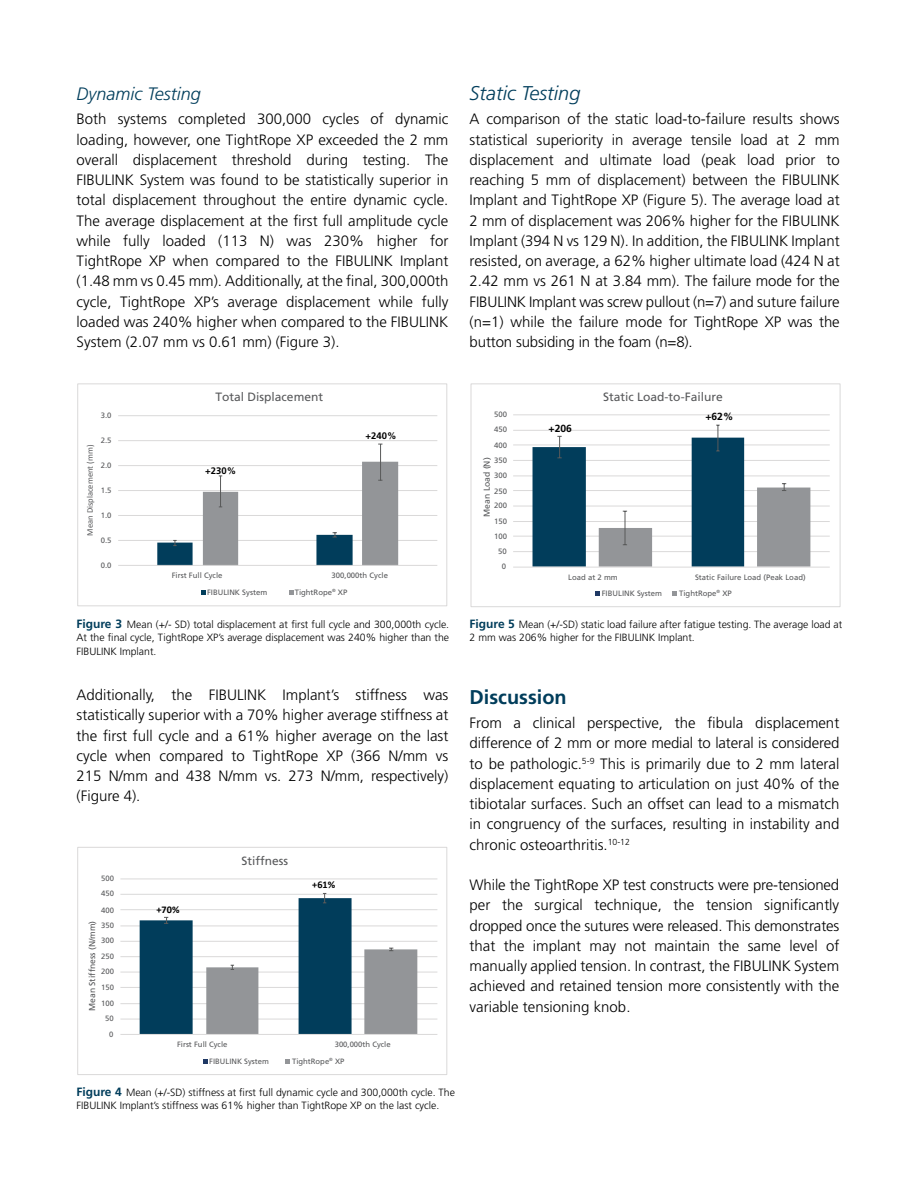
<style>
.page{position:relative;width:918px;height:1188px;background:#fff}
.page>*{position:absolute;margin:0;border:0;box-sizing:border-box;transform-origin:0 0}
.t1{font:italic 300 19.8px "Frutiger LT Std";color:#013d5b}
.t2{font:700 19.8px "Frutiger LT Std";color:#013d5b}
.t3{font:italic 300 18px "Frutiger LT Std";color:#013d5b}
.t4{font:300 15px/20.2px "Frutiger LT Std";color:#000;text-align:justify}
.t5{font:12px "Frutiger LT Std";color:#58595b}
.t6{font:300 10.5px/13.5px "Frutiger LT Std";color:#000}
.t7{font:700 10.35px "Frutiger LT Std";color:#000}
.t8{font:700 10.2px "Calibri";color:#000}
.t9{font:700 9.45px "Frutiger LT Std";color:#000}
.t10{font:8.55px "Frutiger LT Std";color:#58595b}
.t11{font:8.55px "Calibri";color:#58595b}
.t12{font:7.8px "Frutiger LT Std";color:#58595b}
.t13{font:7.65px "Frutiger LT Std";color:#58595b}
.s1{font-weight:700;font-size:12px;color:#013d5b}
</style>
<div class="page">
<hr style="left:120px;top:1019px;width:317px;height:1px;background:#dad9d9">
<hr style="left:120px;top:1003px;width:317px;height:1px;background:#dad9d9">
<hr style="left:120px;top:987px;width:317px;height:1px;background:#dad9d9">
<hr style="left:120px;top:972px;width:317px;height:1px;background:#dad9d9">
<hr style="left:120px;top:956px;width:317px;height:1px;background:#dad9d9">
<hr style="left:120px;top:941px;width:317px;height:1px;background:#dad9d9">
<hr style="left:120px;top:926px;width:317px;height:1px;background:#dad9d9">
<hr style="left:120px;top:909px;width:317px;height:1px;background:#dad9d9">
<hr style="left:120px;top:894px;width:317px;height:1px;background:#dad9d9">
<hr style="left:120px;top:879px;width:317px;height:1px;background:#dad9d9">
<svg style="left:140px;top:893px;width:277px;height:141px"></svg>
<hr style="left:120px;top:1034px;width:317px;height:1px;background:#dad9d9">
<svg style="left:203px;top:1060px;width:4px;height:4px"></svg>
<svg style="left:286px;top:1060px;width:4px;height:4px"></svg>
<div style="left:77px;top:847px;width:370px;height:228px;border:1px solid #dad9d9"></div>
<hr style="left:118px;top:540px;width:319px;height:1px;background:#dad9d9">
<hr style="left:118px;top:515px;width:319px;height:1px;background:#dad9d9">
<hr style="left:118px;top:490px;width:319px;height:1px;background:#dad9d9">
<hr style="left:118px;top:465px;width:319px;height:1px;background:#dad9d9">
<hr style="left:118px;top:440px;width:319px;height:1px;background:#dad9d9">
<hr style="left:118px;top:415px;width:319px;height:1px;background:#dad9d9">
<svg style="left:157px;top:444px;width:241px;height:121px"></svg>
<hr style="left:118px;top:565px;width:319px;height:1px;background:#dad9d9">
<svg style="left:201px;top:591px;width:4px;height:4px"></svg>
<svg style="left:289px;top:591px;width:4px;height:4px"></svg>
<div style="left:77px;top:384px;width:370px;height:222px;border:1px solid #dad9d9"></div>
<hr style="left:513px;top:551px;width:317px;height:1px;background:#dad9d9">
<hr style="left:513px;top:536px;width:317px;height:1px;background:#dad9d9">
<hr style="left:513px;top:521px;width:317px;height:1px;background:#dad9d9">
<hr style="left:513px;top:506px;width:317px;height:1px;background:#dad9d9">
<hr style="left:513px;top:490px;width:317px;height:1px;background:#dad9d9">
<hr style="left:513px;top:476px;width:317px;height:1px;background:#dad9d9">
<hr style="left:513px;top:460px;width:317px;height:1px;background:#dad9d9">
<hr style="left:513px;top:445px;width:317px;height:1px;background:#dad9d9">
<hr style="left:513px;top:430px;width:317px;height:1px;background:#dad9d9">
<hr style="left:513px;top:415px;width:317px;height:1px;background:#dad9d9">
<svg style="left:533px;top:425px;width:277px;height:142px"></svg>
<hr style="left:513px;top:567px;width:317px;height:1px;background:#dad9d9">
<svg style="left:595px;top:592px;width:5px;height:4px"></svg>
<svg style="left:673px;top:592px;width:4px;height:4px"></svg>
<div style="left:471px;top:384px;width:369px;height:223px;border:1px solid #dad9d9"></div>
<p class="t3" style="left:77px;top:83px;width:126px">Dynamic Testing</p>
<p class="t4" style="left:77px;top:109px;width:373px">Both systems completed 300,000 cycles of dynamic loading, however, one TightRope XP exceeded the 2 mm overall displacement threshold during testing. The FIBULINK System was found to be statistically superior in total displacement throughout the entire dynamic cycle.<br>The average displacement at the first full amplitude cycle while fully loaded (113 N) was 230% higher for TightRope XP when compared to the FIBULINK Implant (1.48 mm vs 0.45 mm). Additionally, at the final, 300,000th cycle, TightRope XP’s average displacement while fully loaded was 240% higher when compared to the FIBULINK System (2.07 mm vs 0.61 mm) (Figure 3).</p>
<h1 class="t1" style="left:470px;top:82px;width:112px">Static Testing</h1>
<p class="t4" style="left:470px;top:109px;width:372px">A comparison of the static load-to-failure results shows statistical superiority in average tensile load at 2 mm displacement and ultimate load (peak load prior to reaching 5 mm of displacement) between the FIBULINK Implant and TightRope XP (Figure 5). The average load at 2 mm of displacement was 206% higher for the FIBULINK Implant (394 N vs 129 N). In addition, the FIBULINK Implant resisted, on average, a 62% higher ultimate load (424 N at 2.42 mm vs 261 N at 3.84 mm). The failure mode for the FIBULINK Implant was screw pullout (n=7) and suture failure (n=1) while the failure mode for TightRope XP was the button subsiding in the foam (n=8).</p>
<p class="t12" style="left:101px;top:411px;width:12px">3.0</p>
<p class="t12" style="left:101px;top:436px;width:12px">2.5</p>
<p class="t11" style="left:85px;top:536px;width:92px;rotate:-90deg">Mean Displacement (mm)</p>
<p class="t12" style="left:101px;top:460px;width:12px">2.0</p>
<p class="t12" style="left:101px;top:485px;width:12px">1.5</p>
<p class="t12" style="left:101px;top:510px;width:12px">1.0</p>
<p class="t12" style="left:101px;top:535px;width:12px">0.5</p>
<p class="t12" style="left:101px;top:560px;width:12px">0.0</p>
<p class="t5" style="left:215px;top:390px;width:109px">Total Displacement</p>
<p class="t9" style="left:205px;top:465px;width:32px">+230%</p>
<p class="t9" style="left:366px;top:430px;width:32px">+240%</p>
<p class="t12" style="left:172px;top:571px;width:52px">First Full Cycle</p>
<p class="t12" style="left:332px;top:571px;width:58px">300,000th Cycle</p>
<p class="t12" style="left:207px;top:588px;width:62px">FIBULINK System</p>
<p class="t12" style="left:295px;top:588px;width:54px">TightRope<sup>®</sup> XP</p>
<p class="t6" style="left:77px;top:618px;width:374px;text-align:justify"><span class="s1">Figure 3</span> Mean (+/- SD) total displacement at first full cycle and 300,000th cycle.<br>At the final cycle, TightRope XP’s average displacement was 240% higher than the FIBULINK Implant.</p>
<p class="t4" style="left:77px;top:685px;width:373px">Additionally, the FIBULINK Implant’s stiffness was statistically superior with a 70% higher average stiffness at the first full cycle and a 61% higher average on the last cycle when compared to TightRope XP (366 N/mm vs 215 N/mm and 438 N/mm vs. 273 N/mm, respectively) (Figure 4).</p>
<p class="t13" style="left:101px;top:874px;width:14px">500</p>
<p class="t13" style="left:101px;top:889px;width:14px">450</p>
<p class="t13" style="left:101px;top:906px;width:14px">400</p>
<p class="t10" style="left:87px;top:1011px;width:92px;rotate:-90deg">Mean Stiffness (N/mm)</p>
<p class="t13" style="left:101px;top:921px;width:14px">350</p>
<p class="t13" style="left:101px;top:936px;width:14px">300</p>
<p class="t13" style="left:101px;top:952px;width:14px">250</p>
<p class="t13" style="left:101px;top:967px;width:14px">200</p>
<p class="t13" style="left:101px;top:983px;width:14px">150</p>
<p class="t13" style="left:101px;top:999px;width:14px">100</p>
<p class="t13" style="left:105px;top:1014px;width:10px">50</p>
<p class="t13" style="left:109px;top:1029px;width:6px">0</p>
<p class="t8" style="left:157px;top:903px;width:24px">+70%</p>
<p class="t5" style="left:242px;top:854px;width:48px">Stiffness</p>
<p class="t8" style="left:312px;top:878px;width:24px">+61%</p>
<p class="t13" style="left:177px;top:1040px;width:52px">First Full Cycle</p>
<p class="t13" style="left:335px;top:1040px;width:57px">300,000th Cycle</p>
<p class="t13" style="left:209px;top:1057px;width:61px">FIBULINK System</p>
<p class="t13" style="left:292px;top:1057px;width:54px">TightRope<sup>®</sup> XP</p>
<p class="t6" style="left:77px;top:1085px;width:380px"><span class="s1">Figure 4</span> Mean (+/-SD) stiffness at first full dynamic cycle and 300,000th cycle. The<br>FIBULINK Implant’s stiffness was 61% higher than TightRope XP on the last cycle.</p>
<p class="t12" style="left:494px;top:410px;width:14px">500</p>
<p class="t12" style="left:494px;top:425px;width:14px">450</p>
<p class="t12" style="left:494px;top:441px;width:14px">400</p>
<p class="t12" style="left:494px;top:455px;width:14px">350</p>
<p class="t10" style="left:482px;top:517px;width:61px;rotate:-90deg">Mean Load (N)</p>
<p class="t12" style="left:494px;top:471px;width:14px">300</p>
<p class="t12" style="left:494px;top:486px;width:14px">250</p>
<p class="t12" style="left:494px;top:501px;width:14px">200</p>
<p class="t12" style="left:494px;top:516px;width:14px">150</p>
<p class="t12" style="left:494px;top:532px;width:14px">100</p>
<p class="t12" style="left:498px;top:546px;width:10px">50</p>
<p class="t12" style="left:502px;top:562px;width:6px">0</p>
<p class="t5" style="left:603px;top:389px;width:121px">Static Load-to-Failure</p>
<p class="t7" style="left:548px;top:422px;width:25px">+206</p>
<p class="t7" style="left:705px;top:411px;width:29px">+62%</p>
<p class="t12" style="left:568px;top:572px;width:51px">Load at 2 mm</p>
<p class="t12" style="left:695px;top:572px;width:112px">Static Failure Load (Peak Load)</p>
<p class="t12" style="left:602px;top:589px;width:62px">FIBULINK System</p>
<p class="t12" style="left:679px;top:589px;width:54px">TightRope<sup>®</sup> XP</p>
<p class="t6" style="left:470px;top:618px;width:374px"><span class="s1">Figure 5</span> Mean (+/-SD) static load failure after fatigue testing. The average load at<br>2 mm was 206% higher for the FIBULINK Implant.</p>
<h1 class="t2" style="left:470px;top:685px;width:99px">Discussion</h1>
<p class="t4" style="left:470px;top:713px;width:371px">From a clinical perspective, the fibula displacement difference of 2 mm or more medial to lateral is considered to be pathologic.<sup>5-9</sup> This is primarily due to 2 mm lateral displacement equating to articulation on just 40% of the tibiotalar surfaces. Such an offset can lead to a mismatch in congruency of the surfaces, resulting in instability and chronic osteoarthritis.<sup>10-12</sup></p>
<p class="t4" style="left:470px;top:875px;width:371px">While the TightRope XP test constructs were pre-tensioned per the surgical technique, the tension significantly dropped once the sutures were released. This demonstrates that the implant may not maintain the same level of manually applied tension. In contrast, the FIBULINK System achieved and retained tension more consistently with the variable tensioning knob.</p>
</div>
